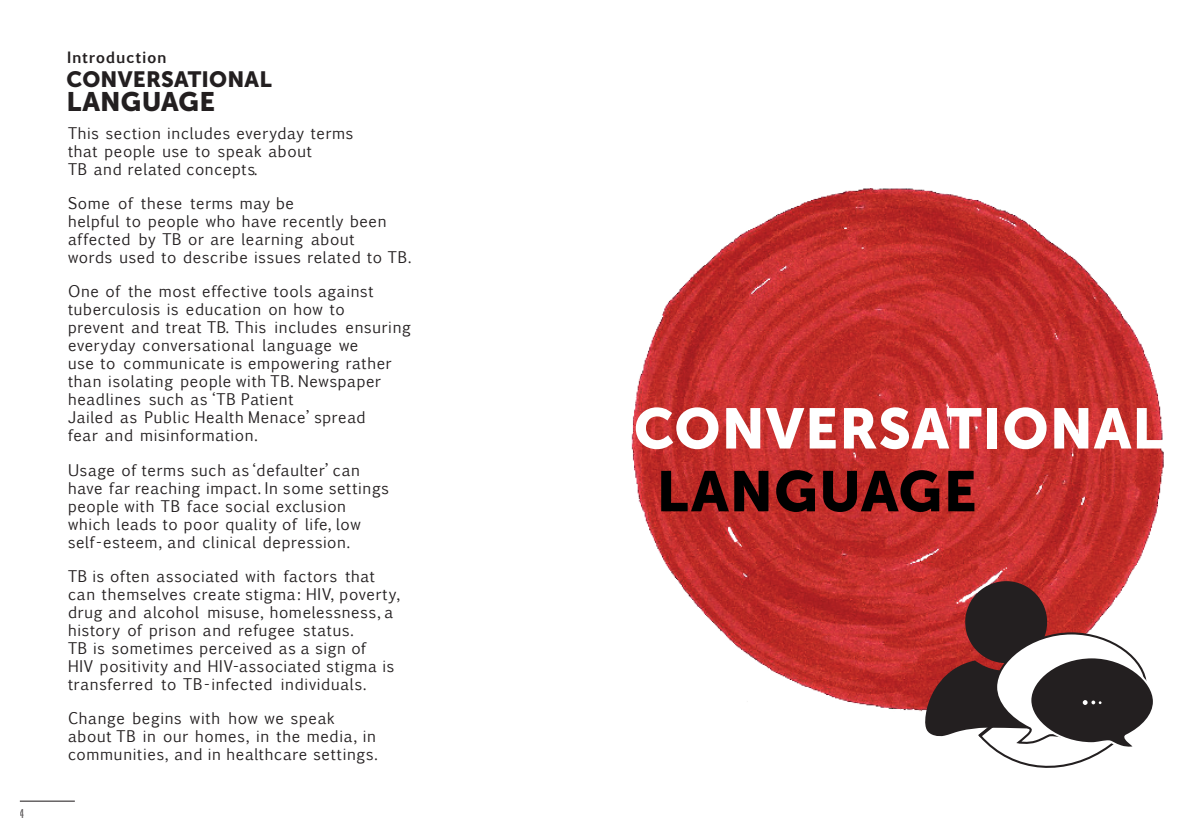
<style>
.page{position:relative;width:1191px;height:840px;background:#fff}
.page>*{position:absolute;margin:0;border:0;box-sizing:border-box;transform-origin:0 0}
.t1{font:56.6px "Museo Sans 900";letter-spacing:.015em;color:#fff}
.t2{font:56.6px "Museo Sans 900";letter-spacing:.015em;color:#000}
.t3{font:26.6px "Museo Sans 900";letter-spacing:.005em;color:#231f20}
.t4{font:22px "Museo Sans 900";letter-spacing:.01em;color:#231f20}
.t5{font:15.4px/18px "Euphemia UCAS";letter-spacing:.04em;color:#231f20}
.t6{font:700 15px "Euphemia UCAS";letter-spacing:.04em;color:#231f20}
.t7{font:500 condensed 12px "Futura";color:#231f20}
</style>
<div class="page">
<img style="left:631px;top:189px;width:533px;height:523px">
<svg style="left:964px;top:580px;width:83px;height:83px"></svg>
<svg style="left:924px;top:589px;width:240px;height:179px"></svg>
<hr style="left:20px;top:800px;width:55px;height:1px;background:#231f20">
<p class="t7" style="left:20px;top:805px;width:6px">4</p>
<p class="t6" style="left:67px;top:46px;width:101px">Introduction</p>
<h2 class="t3" style="left:66px;top:86px;width:150px">LANGUAGE</h2>
<h3 class="t4" style="left:67px;top:67px;width:207px">CONVERSATIONAL</h3>
<p class="t5" style="left:68px;top:124px;width:287px">This section includes everyday terms that people use to speak about<br>TB and related concepts.</p>
<p class="t5" style="left:68px;top:194px;width:345px">Some of these terms may be<br>helpful to people who have recently been affected by TB or are learning about<br>words used to describe issues related to TB.</p>
<p class="t5" style="left:68px;top:282px;width:344px">One of the most effective tools against tuberculosis is education on how to<br>prevent and treat TB. This includes ensuring everyday conversational language we<br>use to communicate is empowering rather than isolating people with TB. Newspaper headlines such as ‘TB Patient<br>Jailed as Public Health Menace’ spread<br>fear and misinformation.</p>
<p class="t5" style="left:68px;top:460px;width:322px">Usage of terms such as ‘defaulter’ can have far reaching impact. In some settings people with TB face social exclusion which leads to poor quality of life, low self-esteem, and clinical depression.</p>
<p class="t5" style="left:68px;top:566px;width:334px">TB is often associated with factors that can themselves create stigma: HIV, poverty, drug and alcohol misuse, homelessness, a history of prison and refugee status.<br>TB is sometimes perceived as a sign of<br>HIV positivity and HIV-associated stigma is transferred to TB-infected individuals.</p>
<p class="t5" style="left:68px;top:708px;width:311px">Change begins with how we speak about TB in our homes, in the media, in communities, and in healthcare settings.</p>
<h1 class="t1" style="left:634px;top:396px;width:531px">CONVERSATIONAL</h1>
<h1 class="t2" style="left:656px;top:459px;width:322px">LANGUAGE</h1>
</div>
